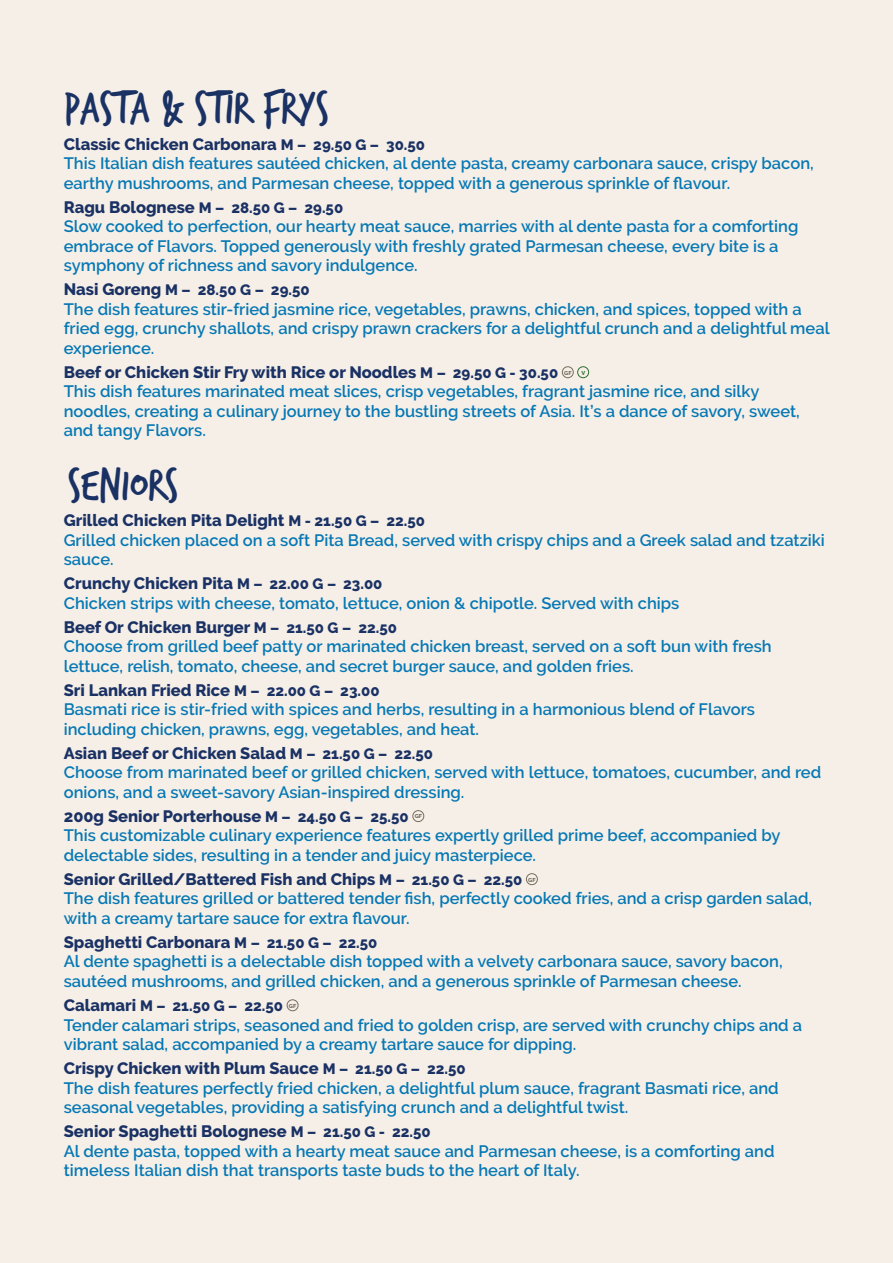
<style>
.page{position:relative;width:893px;height:1263px;background:#f6efe8}
.page>*{position:absolute;margin:0;border:0;box-sizing:border-box;transform-origin:0 0}
.t1{font:48px "Trash Hand";color:#1a3164}
.t2{font:600 16.5px/19.5px "Raleway";color:#0678b4}
.t3{font:800 16.5px "Raleway";color:#1a3164}
.t4{font:800 15px "Raleway";color:#1a3164}
.t5{font:800 5.7px "Raleway";color:#776d5e}
.t6{font:800 5.7px "Raleway";color:#2b722c}
.s1{font-weight:800;color:#1a3164}
.s2{font-weight:800;font-size:15px;color:#1a3164}
.s3{font-size:16.5px}
.s4{font-size:15px}
</style>
<div class="page">
<div style="left:562px;top:366px;width:12px;height:12px;border:1px solid #776d5e;border-radius:50%"></div>
<div style="left:577px;top:366px;width:12px;height:12px;border:1px solid #2b722c;border-radius:50%"></div>
<div style="left:413px;top:810px;width:11px;height:12px;border:1px solid #776d5e;border-radius:50%"></div>
<div style="left:526px;top:873px;width:12px;height:12px;border:1px solid #776d5e;border-radius:50%"></div>
<div style="left:287px;top:999px;width:11px;height:12px;border:1px solid #776d5e;border-radius:50%"></div>
<h1 class="t1" style="left:64px;top:85px;width:267px">Pasta &amp; Stir Frys</h1>
<p class="t2" style="left:64px;top:134px;width:752px"><span class="s1">Classic Chicken Carbonara</span> <span class="s2">M – 29.50 G – 30.50<br></span>This Italian dish features sautéed chicken, al dente pasta, creamy carbonara sauce, crispy bacon, earthy mushrooms, and Parmesan cheese, topped with a generous sprinkle of flavour.</p>
<p class="t4" style="left:64px;top:199px;width:281px"><span class="s3">Ragu Bolognese</span> M – 28.50 G – 29.50</p>
<p class="t2" style="left:64px;top:217px;width:736px">Slow cooked to perfection, our hearty meat sauce, marries with al dente pasta for a comforting embrace of Flavors. Topped generously with freshly grated Parmesan cheese, every bite is a symphony of richness and savory indulgence.</p>
<p class="t4" style="left:64px;top:282px;width:247px"><span class="s3">Nasi Goreng</span> M – 28.50 G – 29.50</p>
<p class="t2" style="left:64px;top:299px;width:767px">The dish features stir-fried jasmine rice, vegetables, prawns, chicken, and spices, topped with a fried egg, crunchy shallots, and crispy prawn crackers for a delightful crunch and a delightful meal experience.</p>
<p class="t3" style="left:64px;top:363px;width:496px">Beef or Chicken Stir Fry with Rice or Noodles <span class="s4">M – 29.50 G - 30.50</span></p>
<p class="t5" style="left:564px;top:369px;width:9px">GF</p>
<p class="t6" style="left:581px;top:369px;width:5px">V</p>
<p class="t2" style="left:64px;top:382px;width:737px">This dish features marinated meat slices, crisp vegetables, fragrant jasmine rice, and silky noodles, creating a culinary journey to the bustling streets of Asia. It’s a dance of savory, sweet, and tangy Flavors.</p>
<h1 class="t1" style="left:68px;top:461px;width:112px">Seniors</h1>
<p class="t2" style="left:64px;top:510px;width:763px"><span class="s1">Grilled Chicken Pita Delight</span> <span class="s2">M - 21.50 G – 22.50<br></span>Grilled chicken placed on a soft Pita Bread, served with crispy chips and a Greek salad and tzatziki sauce.</p>
<p class="t2" style="left:64px;top:574px;width:617px"><span class="s1">Crunchy Chicken Pita</span> <span class="s2">M – 22.00 G – 23.00<br></span>Chicken strips with cheese, tomato, lettuce, onion &amp; chipotle. Served with chips</p>
<p class="t2" style="left:64px;top:617px;width:709px"><span class="s1">Beef Or Chicken Burger</span> <span class="s2">M – 21.50 G – 22.50<br></span>Choose from grilled beef patty or marinated chicken breast, served on a soft bun with fresh lettuce, relish, tomato, cheese, and secret burger sauce, and golden fries.</p>
<p class="t2" style="left:64px;top:680px;width:693px"><span class="s1">Sri Lankan Fried Rice</span> <span class="s2">M – 22.00 G – 23.00<br></span>Basmati rice is stir-fried with spices and herbs, resulting in a harmonious blend of Flavors including chicken, prawns, egg, vegetables, and heat.</p>
<p class="t2" style="left:64px;top:743px;width:759px"><span class="s1">Asian Beef or Chicken Salad</span> <span class="s2">M – 21.50 G – 22.50<br></span>Choose from marinated beef or grilled chicken, served with lettuce, tomatoes, cucumber, and red onions, and a sweet-savory Asian-inspired dressing.</p>
<p class="t3" style="left:64px;top:807px;width:346px">200g Senior Porterhouse <span class="s4">M – 24.50 G – 25.50</span></p>
<p class="t5" style="left:415px;top:813px;width:9px">GF</p>
<p class="t2" style="left:64px;top:826px;width:718px">This customizable culinary experience features expertly grilled prime beef, accompanied by delectable sides, resulting in a tender and juicy masterpiece.</p>
<p class="t3" style="left:64px;top:870px;width:460px">Senior Grilled/Battered Fish and Chips <span class="s4">M – 21.50 G – 22.50</span></p>
<p class="t5" style="left:528px;top:876px;width:9px">GF</p>
<p class="t2" style="left:64px;top:889px;width:750px">The dish features grilled or battered tender fish, perfectly cooked fries, and a crisp garden salad, with a creamy tartare sauce for extra flavour.</p>
<p class="t2" style="left:64px;top:932px;width:720px"><span class="s1">Spaghetti Carbonara</span> <span class="s2">M – 21.50 G – 22.50<br></span>Al dente spaghetti is a delectable dish topped with a velvety carbonara sauce, savory bacon, sautéed mushrooms, and grilled chicken, and a generous sprinkle of Parmesan cheese.</p>
<p class="t4" style="left:64px;top:997px;width:221px"><span class="s3">Calamari</span> M – 21.50 G – 22.50</p>
<p class="t5" style="left:289px;top:1002px;width:9px">GF</p>
<p class="t2" style="left:64px;top:1015px;width:740px">Tender calamari strips, seasoned and fried to golden crisp, are served with crunchy chips and a vibrant salad, accompanied by a creamy tartare sauce for dipping.</p>
<p class="t2" style="left:64px;top:1058px;width:716px"><span class="s1">Crispy Chicken with Plum Sauce</span> <span class="s2">M – 21.50 G – 22.50<br></span>The dish features perfectly fried chicken, a delightful plum sauce, fragrant Basmati rice, and seasonal vegetables, providing a satisfying crunch and a delightful twist.</p>
<p class="t2" style="left:64px;top:1121px;width:712px"><span class="s1">Senior Spaghetti Bolognese</span> <span class="s2">M – 21.50 G - 22.50<br></span>Al dente pasta, topped with a hearty meat sauce and Parmesan cheese, is a comforting and timeless Italian dish that transports taste buds to the heart of Italy.</p>
</div>
